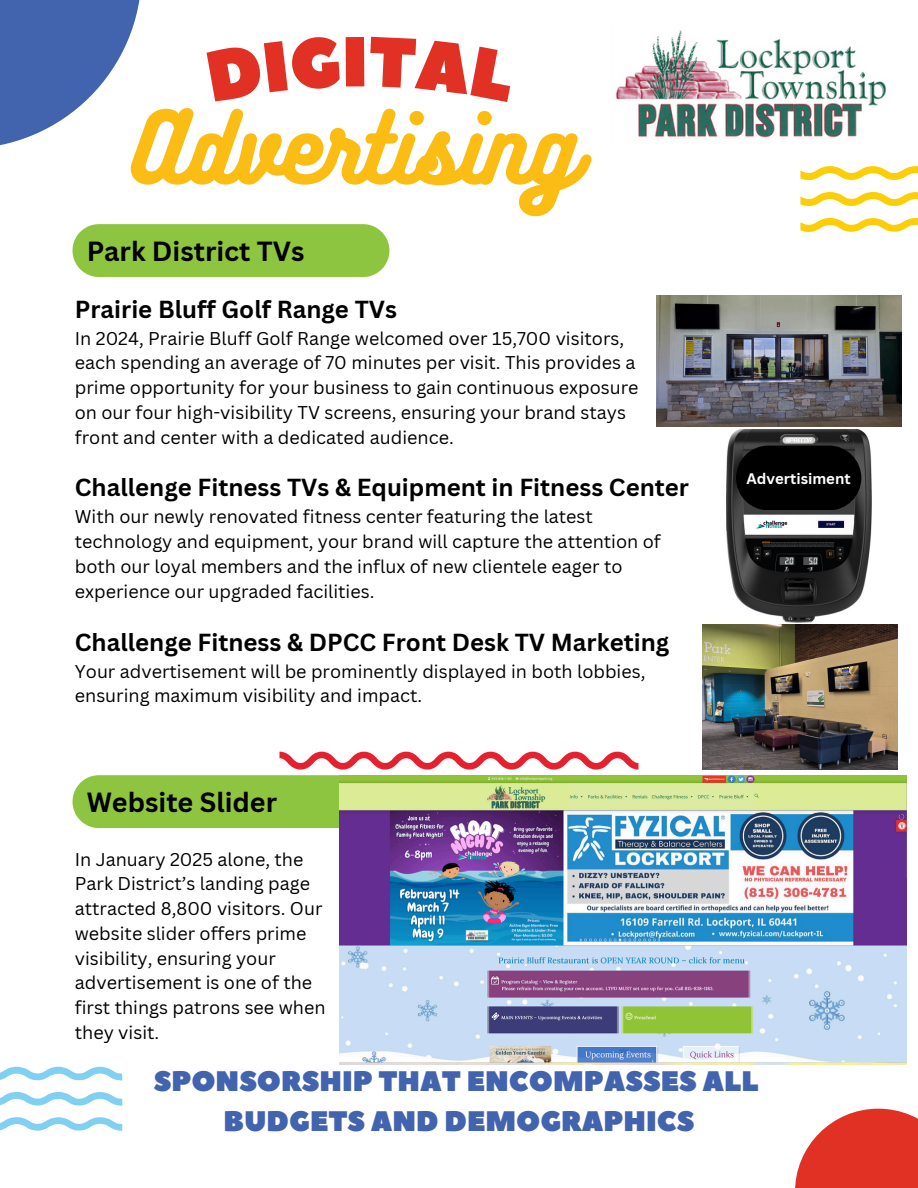
<style>
.page{position:relative;width:918px;height:1188px;background:#fff}
.page>*{position:absolute;margin:0;border:0;box-sizing:border-box;transform-origin:0 0}
.t1{font:87.45px "Bukhari Script";color:#fbbd14}
.t2{font:70.5px "Peace Sans";color:#e13125}
.t3{font:28.2px/39.2px "Peace Sans";color:#4263ae;text-align:center}
.t4{font:700 27px "Canva Sans";color:#000}
.t5{font:700 24px "Canva Sans";color:#000}
.t6{font:18px/24.8px "Canva Sans";color:#000}
.t7{font:700 14.85px "Canva Sans";color:#fff}
</style>
<div class="page">
<svg style="left:795px;top:1109px;width:123px;height:79px;fill:#e13125"></svg>
<svg style="left:0;top:0;width:140px;height:145px;fill:#4263ae"></svg>
<svg style="left:800px;top:166px;width:118px;height:14px"></svg>
<svg style="left:800px;top:192px;width:118px;height:14px"></svg>
<svg style="left:800px;top:218px;width:118px;height:14px"></svg>
<svg style="left:0;top:1067px;width:122px;height:14px"></svg>
<svg style="left:0;top:1092px;width:122px;height:14px"></svg>
<svg style="left:0;top:1117px;width:122px;height:14px"></svg>
<img style="left:616px;top:30px;width:271px;height:108px">
<div style="left:73px;top:224px;width:316px;height:53px;background:#8ec540"></div>
<svg style="left:73px;top:752px;width:565px;height:76px"></svg>
<img style="left:339px;top:775px;width:567px;height:289px">
<img style="left:727px;top:429px;width:145px;height:194px">
<div style="left:736px;top:446px;width:125px;height:64px;background:#000;border-radius:32px"></div>
<img style="left:657px;top:295px;width:244px;height:132px">
<img style="left:702px;top:624px;width:195px;height:145px">
<h4 class="t2" style="left:342px;top:15px;width:29px">I</h4>
<p class="t1" style="left:133px;top:91px;width:446px">Advertising</p>
<h5 class="t4" style="left:87px;top:232px;width:219px">Park District TVs</h5>
<p class="t5" style="left:75px;top:292px;width:324px">Prairie Bluff Golf Range TVs</p>
<p class="t6" style="left:75px;top:325px;width:565px">In 2024, Prairie Bluff Golf Range welcomed over 15,700 visitors, each spending an average of 70 minutes per visit. This provides a prime opportunity for your business to gain continuous exposure on our four high-visibility TV screens, ensuring your brand stays front and center with a dedicated audience.</p>
<p class="t5" style="left:75px;top:471px;width:616px">Challenge Fitness TVs &amp; Equipment in Fitness Center</p>
<p class="t6" style="left:75px;top:504px;width:587px">With our newly renovated fitness center featuring the latest technology and equipment, your brand will capture the attention of both our loyal members and the influx of new clientele eager to experience our upgraded facilities.</p>
<h5 class="t5" style="left:75px;top:625px;width:596px">Challenge Fitness &amp; DPCC Front Desk TV Marketing</h5>
<h5 class="t6" style="left:75px;top:658px;width:572px">Your advertisement will be prominently displayed in both lobbies, ensuring maximum visibility and impact.</h5>
<p class="t4" style="left:87px;top:783px;width:192px">Website Slider</p>
<p class="t6" style="left:75px;top:846px;width:252px">In January 2025 alone, the<br>Park District’s landing page attracted 8,800 visitors. Our website slider offers prime visibility, ensuring your advertisement is one of the first things patrons see when they visit.</p>
<h4 class="t7" style="left:747px;top:468px;width:106px">Advertisiment</h4>
<p class="t3" style="left:154px;top:1063px;width:606px">SPONSORSHIP THAT ENCOMPASSES ALL<br>BUDGETS AND DEMOGRAPHICS</p>
</div>
